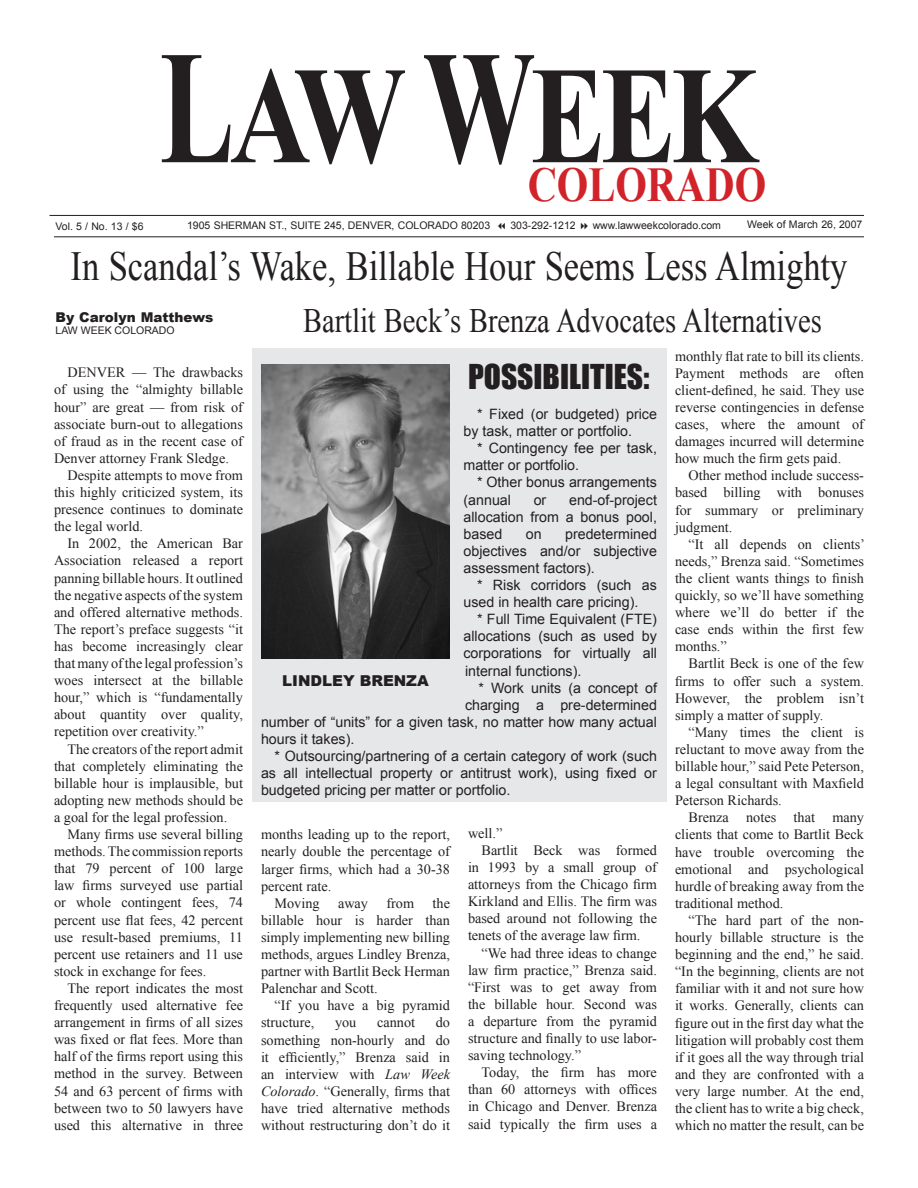
<style>
.page{position:relative;width:918px;height:1188px;background:#fff}
.page>*{position:absolute;margin:0;border:0;box-sizing:border-box;transform-origin:0 0}
.t1{font:700 161.7px "Times New Roman";color:#231f20;scale:.69 1}
.t2{font:700 138.6px "Times New Roman";color:#231f20;scale:.81 1}
.t3{font:700 48.6px "Times New Roman";color:#d1232a;scale:.83 1}
.t4{font:41.4px "Times New Roman";color:#231f20;scale:.83 1}
.t5{font:34.2px "Times New Roman";color:#231f20;scale:.83 1}
.t6{font:31.5px "Impact";color:#231f20}
.t7{font:900 15px "Arial";color:#231f20}
.Plain_Text{font:14.25px/17.1px "Times New Roman";color:#231f20;text-align:justify}
.Plain_Text-2{font:14.25px/17.1px "Arial";color:#231f20}
.t8{font:900 13.5px "Arial";color:#231f20}
.t9{font:10.5px "Arial";color:#231f20}
.s1{font-size:138.6px}
.s2{font-style:italic}
</style>
<div class="page">
<div style="left:253px;top:348px;width:414px;height:453px;background:#e6e7e9"></div>
<img style="left:261px;top:364px;width:189px;height:294px">
<hr style="left:54px;top:237px;width:810px;height:1px;background:#231f20">
<hr style="left:50px;top:215px;width:814px;height:1px;background:#231f20">
<p class="t1" style="left:160px;top:-4px;width:545px">L<span class="s1">AW</span> W</p>
<p class="t3" style="left:528px;top:151px;width:289px">COLORADO</p>
<p class="t2" style="left:531px;top:20px;width:283px">EEK</p>
<p class="t9" style="left:56px;top:219px;width:90px">vol. 5 / No. 13 / $6</p>
<p class="t9" style="left:187px;top:219px;width:305px">1905 SHERMAN ST., SUITE 245, DENVER, COLORADO 80203</p>
<p class="t9" style="left:510px;top:219px;width:67px">303-292-1212</p>
<p class="t9" style="left:593px;top:219px;width:130px">www.lawweekcolorado.com</p>
<p class="t9" style="left:747px;top:218px;width:117px">Week of March 26, 2007</p>
<p class="t4" style="left:71px;top:239px;width:937px">In Scandal’s Wake, Billable Hour Seems Less Almighty</p>
<p class="t8" style="left:56px;top:307px;width:159px">By Carolyn Matthews</p>
<p class="t9" style="left:56px;top:324px;width:121px">LAW WEEK COLORADO</p>
<p class="Plain_Text" style="left:54px;top:364px;width:191px;text-indent:14px">DENVER — The drawbacks of using the “almighty billable hour” are great — from risk of associate burn-out to allegations of fraud as in the recent case of Denver attorney Frank Sledge.</p>
<p class="Plain_Text" style="left:54px;top:466px;width:191px;text-indent:14px">Despite attempts to move from this highly criticized system, its presence continues to dominate the legal world.</p>
<p class="Plain_Text" style="left:54px;top:535px;width:191px;text-indent:14px">In 2002, the American Bar Association released a report panning billable hours. It outlined the negative aspects of the system and offered alternative methods.<br>The report’s preface suggests “it has become increasingly clear that many of the legal profession’s woes intersect at the billable hour,” which is “fundamentally about quantity over quality, repetition over creativity.”</p>
<p class="Plain_Text" style="left:54px;top:740px;width:191px;text-indent:14px">The creators of the report admit that completely eliminating the billable hour is implausible, but adopting new methods should be a goal for the legal profession.</p>
<p class="Plain_Text" style="left:54px;top:826px;width:191px;text-indent:14px">Many firms use several billing methods. The commission reports that 79 percent of 100 large law firms surveyed use partial or whole contingent fees, 74 percent use flat fees, 42 percent use result-based premiums, 11 percent use retainers and 11 use stock in exchange for fees.</p>
<p class="Plain_Text" style="left:54px;top:979px;width:191px;text-indent:14px">The report indicates the most frequently used alternative fee arrangement in firms of all sizes was fixed or flat fees. More than half of the firms report using this method in the survey. Between 54 and 63 percent of firms with between two to 50 lawyers have used this alternative in three</p>
<p class="t5" style="left:303px;top:297px;width:627px">Bartlit Beck’s Brenza Advocates Alternatives</p>
<p class="t6" style="left:468px;top:352px;width:183px">POSSIBILITIES:</p>
<p class="Plain_Text-2" style="left:464px;top:406px;width:195px;text-indent:14px">* Fixed (or budgeted) price by task, matter or portfolio.</p>
<p class="Plain_Text-2" style="left:464px;top:440px;width:195px;text-indent:14px">* Contingency fee per task, matter or portfolio.</p>
<p class="Plain_Text-2" style="left:464px;top:474px;width:195px;text-indent:14px">* Other bonus arrangements (annual</p>
<p class="Plain_Text-2" style="left:464px;top:491px;width:195px;text-align:justify;text-indent:106px">end-of-project allocation from a bonus pool, based</p>
<p class="Plain_Text-2" style="left:534px;top:491px;width:14px">or</p>
<p class="Plain_Text-2" style="left:464px;top:525px;width:195px;text-align:justify;text-indent:102px">predetermined objectives and/or subjective assessment factors).</p>
<p class="Plain_Text-2" style="left:464px;top:577px;width:195px;text-indent:14px">* Risk corridors (such as used in health care pricing).</p>
<p class="Plain_Text-2" style="left:464px;top:611px;width:195px;text-align:justify;text-indent:14px">* Full Time Equivalent (FTE) allocations (such as used by corporations for virtually all internal functions).</p>
<p class="Plain_Text-2" style="left:478px;top:679px;width:180px">* Work units (a concept of</p>
<p class="Plain_Text-2" style="left:465px;top:696px;width:193px">charging a pre-determined</p>
<p class="Plain_Text-2" style="left:261px;top:713px;width:397px">number of “units” for a given task, no matter how many actual</p>
<p class="Plain_Text-2" style="left:261px;top:731px;width:95px">hours it takes).</p>
<p class="Plain_Text-2" style="left:261px;top:748px;width:397px;text-align:justify;text-indent:14px">* Outsourcing/partnering of a certain category of work (such as all intellectual property or antitrust work), using fixed or budgeted pricing per matter or portfolio.</p>
<p class="Plain_Text-2" style="left:526px;top:525px;width:17px">on</p>
<p class="t7" style="left:282px;top:669px;width:148px">LINDLEY BRENZA</p>
<p class="Plain_Text" style="left:261px;top:826px;width:191px">months leading up to the report, nearly double the percentage of larger firms, which had a 30-38 percent rate.</p>
<p class="Plain_Text" style="left:274px;top:894px;width:47px">Moving</p>
<p class="Plain_Text" style="left:338px;top:894px;width:32px">away</p>
<p class="Plain_Text" style="left:386px;top:894px;width:29px">from</p>
<p class="Plain_Text" style="left:261px;top:894px;width:191px;text-indent:172px">the billable hour is harder than simply implementing new billing methods, argues Lindley Brenza, partner with Bartlit Beck Herman Palenchar and Scott.</p>
<p class="Plain_Text" style="left:261px;top:997px;width:191px;text-indent:14px">“If you have a big pyramid structure,</p>
<p class="Plain_Text" style="left:261px;top:1014px;width:191px;text-indent:175px">do something non-hourly and do it efficiently,” Brenza said in an interview with <span class="s2">Law Week Colorado</span>. “Generally, firms that have tried alternative methods without restructuring don’t do it</p>
<p class="Plain_Text" style="left:335px;top:1014px;width:23px">you</p>
<p class="Plain_Text" style="left:377px;top:1014px;width:39px">cannot</p>
<p class="Plain_Text" style="left:468px;top:824px;width:36px">well.”</p>
<p class="Plain_Text" style="left:468px;top:841px;width:191px;text-indent:14px">Bartlit Beck was formed in 1993 by a small group of attorneys from the Chicago firm Kirkland and Ellis. The firm was based around not following the tenets of the average law firm.</p>
<p class="Plain_Text" style="left:468px;top:944px;width:191px;text-indent:14px">“We had three ideas to change law firm practice,” Brenza said. “First was to get away from the billable hour. Second was a departure from the pyramid structure and finally to use labor&shy;saving technology.”</p>
<p class="Plain_Text" style="left:468px;top:1064px;width:191px;text-indent:14px">Today, the firm has more than 60 attorneys with offices in Chicago and Denver. Brenza said typically the firm uses a</p>
<p class="Plain_Text" style="left:675px;top:347px;width:191px">monthly flat rate to bill its clients.<br>Payment methods are often client-defined, he said. They use reverse contingencies in defense cases, where the amount of damages incurred will determine how much the firm gets paid.</p>
<p class="Plain_Text" style="left:675px;top:467px;width:191px;text-indent:14px">Other method include success&shy;based billing with bonuses for summary or preliminary judgment.</p>
<p class="Plain_Text" style="left:675px;top:535px;width:192px;text-indent:14px">“It all depends on clients’ needs,” Brenza said. “Sometimes the client wants things to finish quickly, so we’ll have something where we’ll do better if the case ends within the first few months.”</p>
<p class="Plain_Text" style="left:675px;top:655px;width:191px;text-indent:14px">Bartlit Beck is one of the few firms to offer such a system.<br>However, the problem isn’t simply a matter of supply.</p>
<p class="Plain_Text" style="left:675px;top:723px;width:191px;text-indent:14px">“Many times the client is reluctant to move away from the billable hour,” said Pete Peterson, a legal consultant with Maxfield Peterson Richards.</p>
<p class="Plain_Text" style="left:675px;top:809px;width:191px;text-indent:14px">Brenza notes that many clients that come to Bartlit Beck have trouble overcoming the emotional and psychological hurdle of breaking away from the traditional method.</p>
<p class="Plain_Text" style="left:675px;top:911px;width:191px;text-indent:14px">“The hard part of the non&shy;hourly billable structure is the beginning and the end,” he said. “In the beginning, clients are not familiar with it and not sure how it works. Generally, clients can figure out in the first day what the litigation will probably cost them if it goes all the way through trial and they are confronted with a very large number. At the end, the client has to write a big check, which no matter the result, can be</p>
</div>
